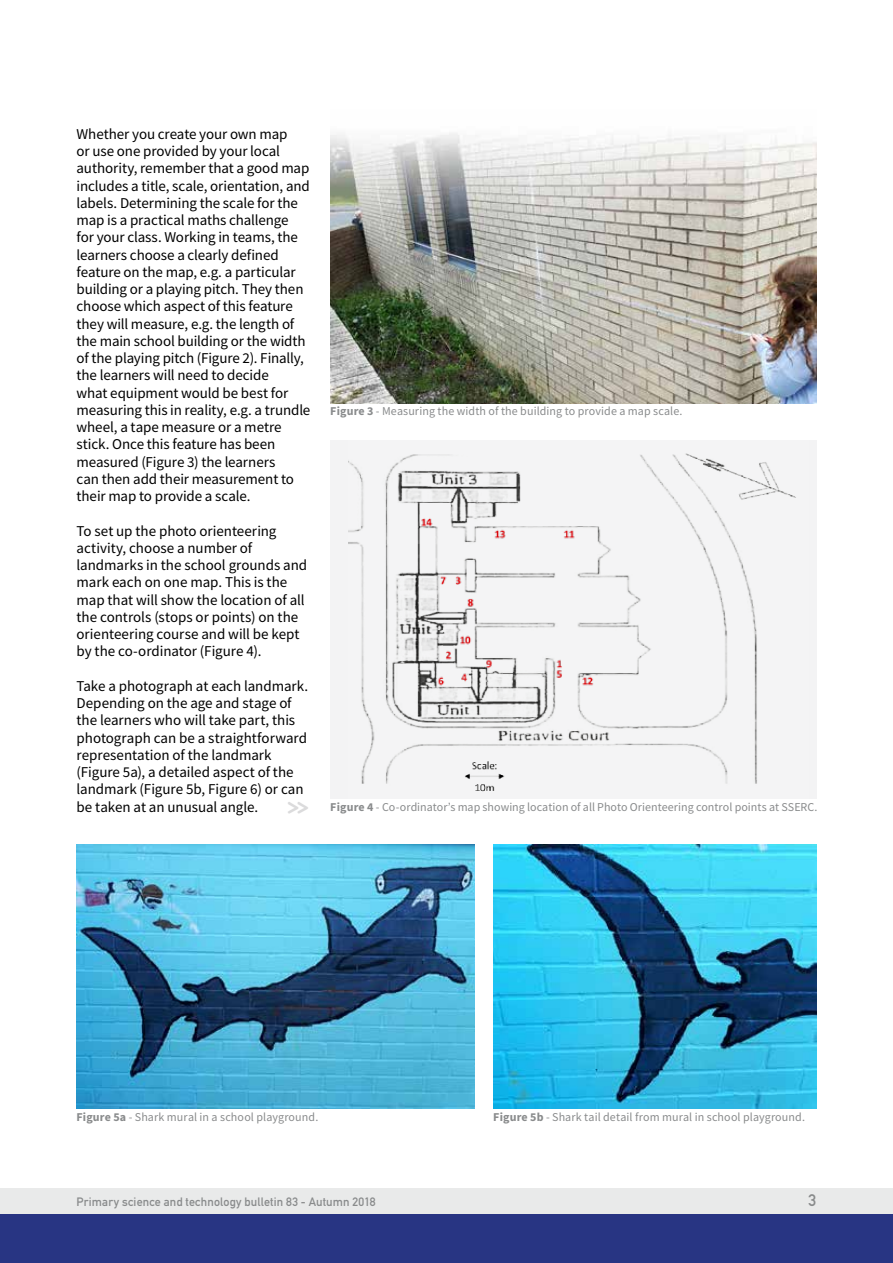
<style>
.page{position:relative;width:893px;height:1263px;background:#fff}
.page>*{position:absolute;margin:0;border:0;box-sizing:border-box;transform-origin:0 0}
.t1{font:700 16.5px "DIN Alternate";color:#898b8c}
.t2{font:15px/17.2px "Source Sans Pro";letter-spacing:-.005em;color:#000}
.t3{font:12px "Source Sans Pro";letter-spacing:.005em;color:#898b8c}
.t4{font:700 12px "DIN Alternate";letter-spacing:.01em;color:#898b8c}
.s1{font-size:15px;color:#000}
.s2{font-family:"Monoglyceride";font-weight:700;font-size:24.15px;color:#dbdbdc}
.s3{font-weight:700}
</style>
<div class="page">
<div style="left:0;top:1188px;width:893px;height:26px;background:#e9eaea"></div>
<div style="left:0;top:1214px;width:893px;height:49px;background:#283583"></div>
<div style="left:330px;top:440px;width:486px;height:359px;background:#f3f3f4"></div>
<img style="left:348px;top:453px;width:448px;height:339px">
<img style="left:330px;top:133px;width:486px;height:270px">
<img style="left:77px;top:845px;width:398px;height:263px">
<img style="left:493px;top:845px;width:323px;height:263px">
<p class="t2" style="left:77px;top:125px;width:235px">Whether you create your own map<br>or use one provided by your local authority, remember that a good map includes a title, scale, orientation, and labels. Determining the scale for the map is a practical maths challenge<br>for your class. Working in teams, the learners choose a clearly defined feature on the map, e.g. a particular building or a playing pitch. They then choose which aspect of this feature they will measure, e.g. the length of the main school building or the width of the playing pitch (Figure 2). Finally, the learners will need to decide<br>what equipment would be best for measuring this in reality, e.g. a trundle wheel, a tape measure or a metre stick. Once this feature has been measured (Figure 3) the learners<br>can then add their measurement to their map to provide a scale.</p>
<p class="t2" style="left:77px;top:522px;width:232px">To set up the photo orienteering activity, choose a number of landmarks in the school grounds and mark each on one map. This is the map that will show the location of all the controls (stops or points) on the orienteering course and will be kept by the co-ordinator (Figure 4).</p>
<p class="t2" style="left:77px;top:677px;width:233px">Take a photograph at each landmark.<br>Depending on the age and stage of the learners who will take part, this photograph can be a straightforward representation of the landmark (Figure 5a), a detailed aspect of the landmark (Figure 5b, Figure 6) or can</p>
<p class="t3" style="left:77px;top:799px;width:742px"><span class="s1">be taken at an unusual angle.</span> <span class="s2">&gt;&gt;</span> <span class="s3">Figure 4</span> - Co-ordinator’s map showing location of all Photo Orienteering control points at SSERC.</p>
<p class="t3" style="left:330px;top:403px;width:354px"><span class="s3">Figure 3</span> - Measuring the width of the building to provide a map scale.</p>
<p class="t3" style="left:77px;top:1109px;width:243px"><span class="s3">Figure 5a</span> - Shark mural in a school playground.</p>
<p class="t3" style="left:493px;top:1109px;width:313px"><span class="s3">Figure 5b</span> - Shark tail detail from mural in school playground.</p>
<p class="t4" style="left:77px;top:1192px;width:300px">Primary science and technology bulletin 83 - Autumn 2018</p>
<p class="t1" style="left:808px;top:1187px;width:9px">3</p>
</div>
